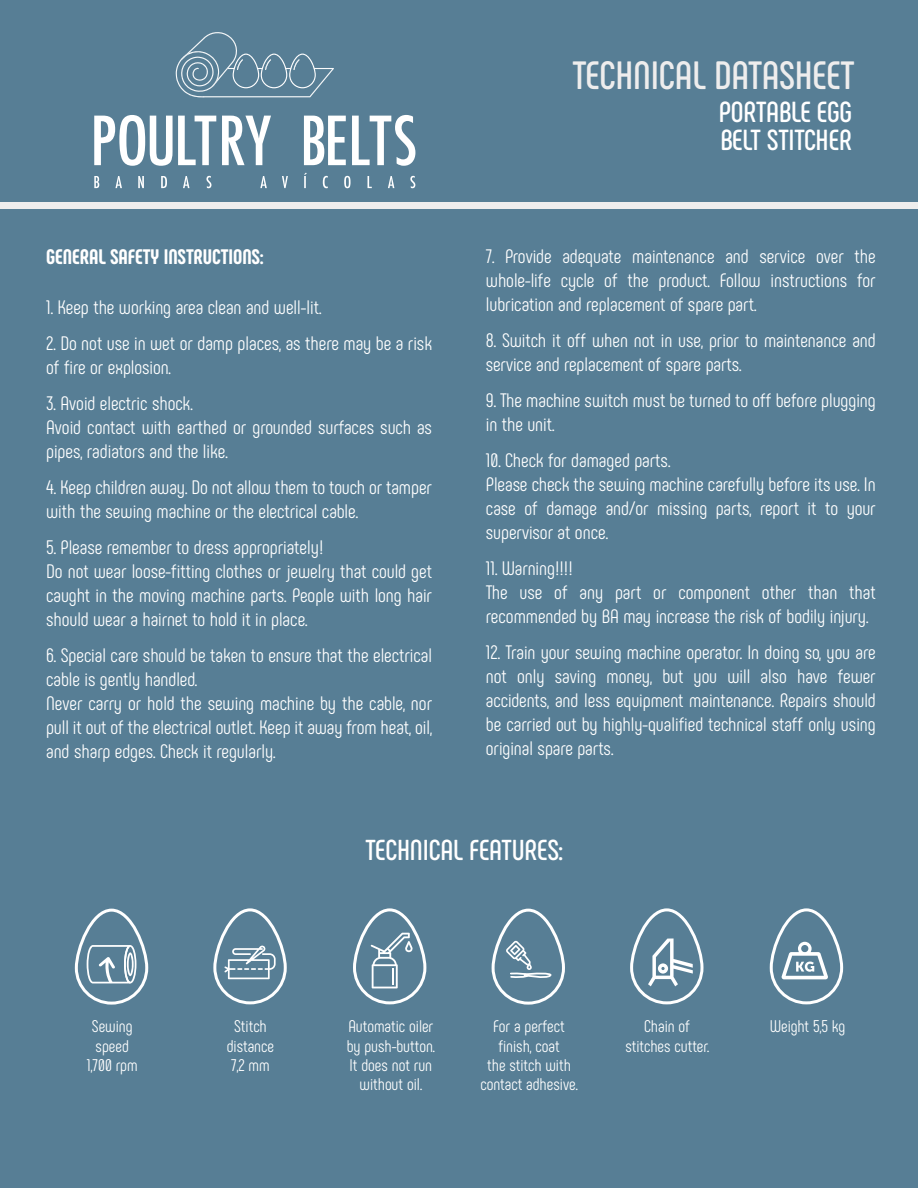
<style>
.page{position:relative;width:918px;height:1188px;background:#577e95}
.page>*{position:absolute;margin:0;border:0;box-sizing:border-box;transform-origin:0 0}
.t1{font:700 39.45px "Phenomena";letter-spacing:-.005em;color:#eeeded}
.t2{font:700 28.95px/27.9px "Phenomena";letter-spacing:-.01em;color:#fff}
.t3{font:700 28.8px "Phenomena";letter-spacing:-.005em;color:#fff}
.t4{font:800 21px "Phenomena";color:#fff}
.t5{font:19.5px/24px "Phenomena";color:#fff}
.t6{font:16.95px/19.4px "Phenomena";color:#fff;text-align:center}
</style>
<div class="page">
<div style="left:0;top:202px;width:918px;height:6px;background:#eeeded"></div>
<svg style="left:94px;top:115px;width:122px;height:51px"></svg>
<svg style="left:222px;top:116px;width:49px;height:49px"></svg>
<svg style="left:304px;top:116px;width:42px;height:49px"></svg>
<svg style="left:352px;top:115px;width:63px;height:51px"></svg>
<svg style="left:176px;top:32px;width:158px;height:65px"></svg>
<svg style="left:94px;top:176px;width:5px;height:12px"></svg>
<svg style="left:115px;top:176px;width:7px;height:12px"></svg>
<svg style="left:138px;top:176px;width:6px;height:12px"></svg>
<svg style="left:161px;top:176px;width:6px;height:12px"></svg>
<svg style="left:183px;top:176px;width:6px;height:12px"></svg>
<svg style="left:206px;top:176px;width:5px;height:12px"></svg>
<svg style="left:260px;top:176px;width:7px;height:12px"></svg>
<svg style="left:282px;top:176px;width:6px;height:12px"></svg>
<svg style="left:304px;top:173px;width:3px;height:15px"></svg>
<svg style="left:323px;top:176px;width:5px;height:12px"></svg>
<svg style="left:344px;top:176px;width:7px;height:12px"></svg>
<svg style="left:368px;top:176px;width:4px;height:12px"></svg>
<svg style="left:388px;top:176px;width:6px;height:12px"></svg>
<svg style="left:410px;top:176px;width:5px;height:12px"></svg>
<svg style="left:87px;top:945px;width:49px;height:38px"></svg>
<div style="left:75px;top:909px;width:73px;height:96px;border:3px solid #fff;border-radius:35px"></div>
<svg style="left:371px;top:933px;width:42px;height:55px"></svg>
<div style="left:353px;top:908px;width:73px;height:96px;border:3px solid #fff;border-radius:35px"></div>
<svg style="left:224px;top:946px;width:52px;height:33px"></svg>
<div style="left:213px;top:908px;width:74px;height:96px;border:3px solid #fff;border-radius:35px"></div>
<svg style="left:506px;top:941px;width:46px;height:37px"></svg>
<div style="left:492px;top:909px;width:73px;height:96px;border:3px solid #fff;border-radius:35px"></div>
<div style="left:770px;top:908px;width:73px;height:96px;border:3px solid #fff;border-radius:35px"></div>
<svg style="left:781px;top:942px;width:47px;height:37px"></svg>
<svg style="left:648px;top:938px;width:45px;height:48px"></svg>
<div style="left:630px;top:908px;width:74px;height:96px;border:3px solid #fff;border-radius:35px"></div>
<p class="t4" style="left:46px;top:244px;width:219px">GENERAL SAFETY INSTRUCTIONS:</p>
<p class="t5" style="left:46px;top:295px;width:277px">1. Keep the working area clean and well-lit.</p>
<p class="t5" style="left:46px;top:331px;width:388px">2. Do not use in wet or damp places, as there may be a risk of fire or explosion.</p>
<p class="t5" style="left:46px;top:391px;width:387px">3. Avoid electric shock.<br>Avoid contact with earthed or grounded surfaces such as pipes, radiators and the like.</p>
<p class="t5" style="left:46px;top:475px;width:387px">4. Keep children away. Do not allow them to touch or tamper with the sewing machine or the electrical cable.</p>
<p class="t5" style="left:46px;top:535px;width:388px">5. Please remember to dress appropriately!<br>Do not wear loose-fitting clothes or jewelry that could get caught in the moving machine parts. People with long hair should wear a hairnet to hold it in place.</p>
<p class="t5" style="left:46px;top:643px;width:388px">6. Special care should be taken to ensure that the electrical cable is gently handled.<br>Never carry or hold the sewing machine by the cable, nor pull it out of the electrical outlet. Keep it away from heat, oil, and sharp edges. Check it regularly.</p>
<h1 class="t1" style="left:572px;top:52px;width:284px">TECHNICAL DATASHEET</h1>
<h2 class="t2" style="left:719px;top:98px;width:135px">PORTABLE EGG<br>BELT STITCHER</h2>
<p class="t5" style="left:486px;top:244px;width:391px;text-align:justify">7. Provide adequate maintenance and service over the whole-life cycle of the product. Follow instructions for lubrication and replacement of spare part.</p>
<p class="t5" style="left:486px;top:328px;width:391px">8. Switch it off when not in use, prior to maintenance and service and replacement of spare parts.</p>
<p class="t5" style="left:486px;top:388px;width:391px">9. The machine switch must be turned to off before plugging in the unit.</p>
<p class="t5" style="left:486px;top:448px;width:391px">10. Check for damaged parts.<br>Please check the sewing machine carefully before its use. In case of damage and/or missing parts, report it to your supervisor at once.</p>
<p class="t5" style="left:486px;top:556px;width:391px">11. Warning!!!!<br>The use of any part or component other than that recommended by BA may increase the risk of bodily injury.</p>
<p class="t5" style="left:486px;top:640px;width:391px;text-align:justify">12. Train your sewing machine operator. In doing so, you are not only saving money, but you will also have fewer accidents, and less equipment maintenance. Repairs should be carried out by highly-qualified technical staff only using original spare parts.</p>
<h3 class="t3" style="left:366px;top:833px;width:200px">TECHNICAL FEATURES:</h3>
<p class="t6" style="left:87px;top:1017px;width:52px">Sewing speed<br>1,700 rpm</p>
<p class="t6" style="left:227px;top:1017px;width:49px">Stitch distance<br>7,2 mm</p>
<p class="t6" style="left:347px;top:1017px;width:90px">Automatic oiler by push-button.<br>It does not run without oil.</p>
<p class="t6" style="left:480px;top:1017px;width:99px">For a perfect finish, coat<br>the stitch with contact adhesive.</p>
<p class="t6" style="left:625px;top:1017px;width:85px">Chain of stitches cutter.</p>
<p class="t6" style="left:770px;top:1017px;width:77px">Weight 5,5 kg</p>
</div>
